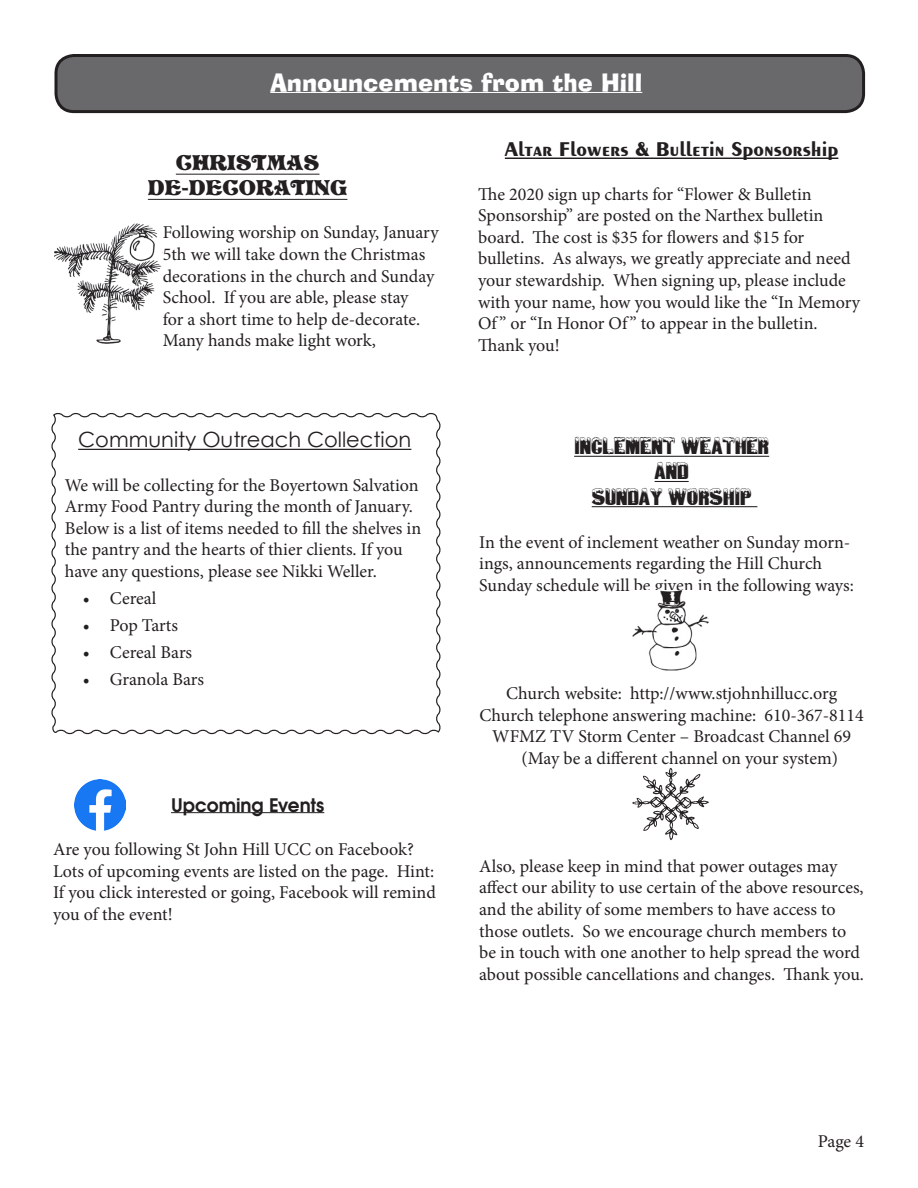
<style>
.page{position:relative;width:918px;height:1188px;background:#fff}
.page>*{position:absolute;margin:0;border:0;box-sizing:border-box;transform-origin:0 0}
.t1{font:24px "Alor Normal";color:#fff}
.t2{font:700 21px "Exotic 350 BT";color:#231f20}
.t3{font:21px "Snowtop Caps";color:#231f20}
.t4{font:21px "Century Gothic";color:#231f20}
.t5{font:21px "Storybook";color:#231f20}
.t6{font:19.5px "Moderne Demi";color:#231f20}
.t7{font:18px/21.6px "Minion Pro";letter-spacing:-.005em;color:#231f20}
</style>
<div class="page">
<div style="left:56px;top:56px;width:808px;height:56px;background:#69696c;border-radius:18px"></div>
<div style="left:55px;top:54px;width:810px;height:59px;border:3px solid #231f20;border-radius:18px"></div>
<hr style="left:270px;top:92px;width:372px;height:1px;background:#fff">
<hr style="left:171px;top:812px;width:153px;height:1px;background:#231f20">
<img style="left:74px;top:779px;width:51px;height:51px">
<svg style="left:51px;top:413px;width:390px;height:322px"></svg>
<hr style="left:78px;top:449px;width:333px;height:1px;background:#231f20">
<hr style="left:176px;top:174px;width:144px;height:1px;background:#231f20">
<hr style="left:148px;top:199px;width:199px;height:1px;background:#231f20">
<img style="left:54px;top:223px;width:109px;height:121px">
<hr style="left:505px;top:158px;width:333px;height:1px;background:#231f20">
<hr style="left:574px;top:456px;width:195px;height:1px;background:#231f20">
<hr style="left:655px;top:481px;width:34px;height:1px;background:#231f20">
<hr style="left:592px;top:506px;width:165px;height:1px;background:#231f20">
<img style="left:632px;top:768px;width:77px;height:72px">
<img style="left:632px;top:591px;width:77px;height:79px">
<p class="t1" style="left:270px;top:61px;width:373px">Announcements from the Hill</p>
<p class="t5" style="left:176px;top:151px;width:145px">CHRISTMAS</p>
<p class="t5" style="left:148px;top:176px;width:201px">DE-DECORATING</p>
<p class="t7" style="left:163px;top:222px;width:277px">Following worship on Sunday, January 5th we will take down the Christmas decorations in the church and Sunday School. If you are able, please stay<br>for a short time to help de-decorate.<br>Many hands make light work,</p>
<p class="t4" style="left:78px;top:425px;width:335px">Community Outreach Collection</p>
<p class="t7" style="left:65px;top:474px;width:358px">We will be collecting for the Boyertown Salvation Army Food Pantry during the month of January.<br>Below is a list of items needed to fill the shelves in the pantry and the hearts of thier clients. If you have any questions, please see Nikki Weller.</p>
<p class="t7" style="left:83px;top:587px;width:75px">• Cereal</p>
<p class="t7" style="left:83px;top:614px;width:97px">• Pop Tarts</p>
<p class="t7" style="left:83px;top:641px;width:111px">• Cereal Bars</p>
<p class="t7" style="left:83px;top:668px;width:123px">• Granola Bars</p>
<p class="t6" style="left:171px;top:793px;width:155px">Upcoming Events</p>
<p class="t7" style="left:53px;top:838px;width:384px">Are you following St John Hill UCC on Facebook?<br>Lots of upcoming events are listed on the page. Hint:<br>If you click interested or going, Facebook will remind you of the event!</p>
<p class="t2" style="left:505px;top:137px;width:335px">Altar Flowers &amp; Bulletin Sponsorship</p>
<p class="t7" style="left:478px;top:183px;width:384px">The 2020 sign up charts for “Flower &amp; Bulletin Sponsorship” are posted on the Narthex bulletin board. The cost is $35 for flowers and $15 for bulletins. As always, we greatly appreciate and need your stewardship. When signing up, please include with your name, how you would like the “In Memory Of ” or “In Honor Of ” to appear in the bulletin.<br>Thank you!</p>
<p class="t3" style="left:574px;top:432px;width:197px">INCLEMENT WEATHER</p>
<p class="t3" style="left:655px;top:457px;width:36px">and</p>
<p class="t3" style="left:592px;top:482px;width:161px">SUNDAY WORSHIP</p>
<p class="t7" style="left:479px;top:531px;width:376px">In the event of inclement weather on Sunday morn&shy;ings, announcements regarding the Hill Church<br>Sunday schedule will be given in the following ways:</p>
<p class="t7" style="left:506px;top:683px;width:332px">Church website: http://www.stjohnhillucc.org</p>
<p class="t7" style="left:480px;top:704px;width:386px">Church telephone answering machine: 610-367-8114</p>
<p class="t7" style="left:492px;top:726px;width:360px">WFMZ TV Storm Center – Broadcast Channel 69</p>
<p class="t7" style="left:522px;top:747px;width:318px">(May be a different channel on your system)</p>
<p class="t7" style="left:479px;top:855px;width:386px">Also, please keep in mind that power outages may affect our ability to use certain of the above resources, and the ability of some members to have access to those outlets. So we encourage church members to be in touch with one another to help spread the word about possible cancellations and changes. Thank you.</p>
<p class="t7" style="left:818px;top:1131px;width:48px">Page 4</p>
</div>
